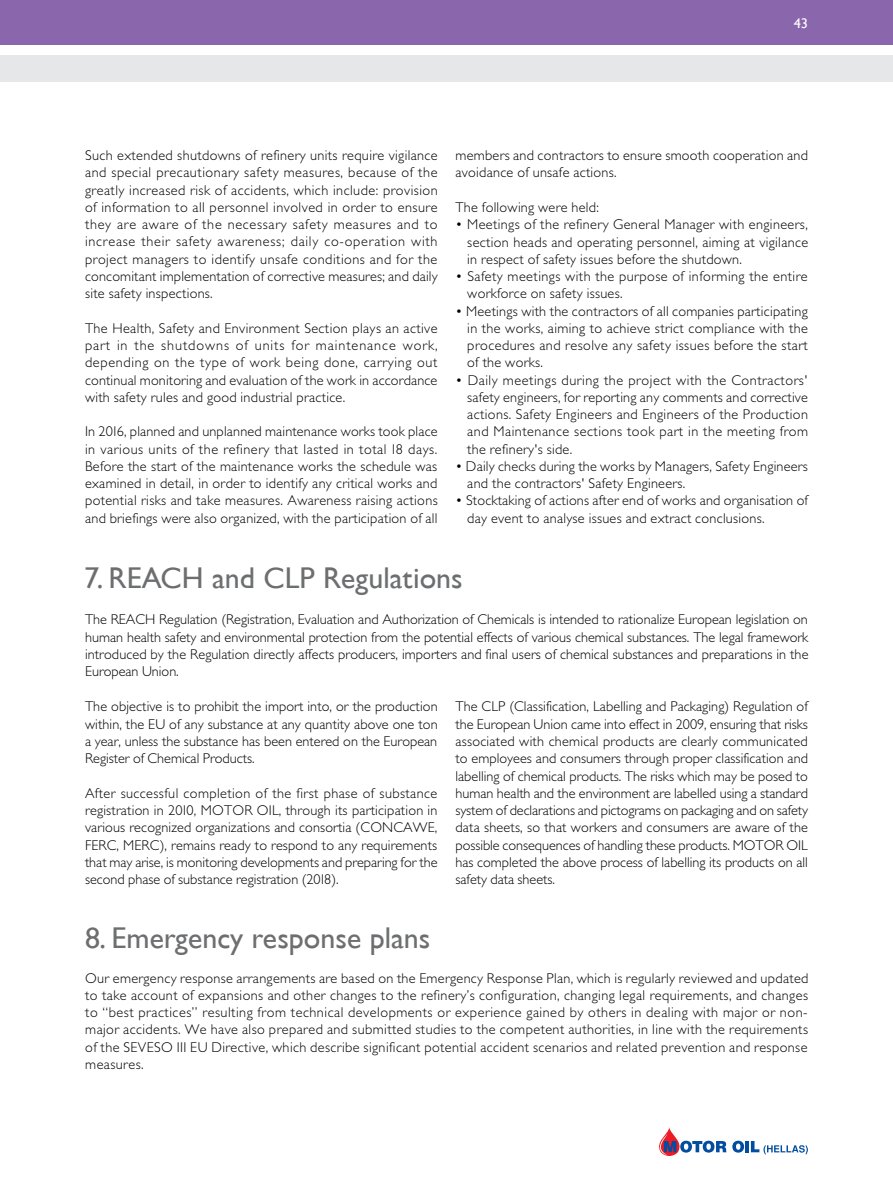
<style>
.page{position:relative;width:893px;height:1191px;background:#fff}
.page>*{position:absolute;margin:0;border:0;box-sizing:border-box;transform-origin:0 0}
.t1{font:30px "Gill Sans Hel";color:#6d6e70}
.t2{font:300 14.25px/17.2px "Gill Sans Hel";letter-spacing:.02em;color:#000;text-align:justify}
.t3{font:300 14.25px/17.2px "Gill Sans Hel";color:#000}
.t4{font:14.25px "Gill Sans Hel";color:#fff}
</style>
<div class="page">
<div style="left:0;top:55px;width:893px;height:27px;background:#e6e7e8"></div>
<div style="left:0;top:0;width:893px;height:45px;background:#8a66ac"></div>
<svg style="left:659px;top:1127px;width:67px;height:29px"></svg>
<svg style="left:732px;top:1140px;width:12px;height:12px"></svg>
<hr style="left:745px;top:1141px;width:4px;height:11px;background:#034da1">
<svg style="left:751px;top:1141px;width:57px;height:13px"></svg>
<p class="t4" style="left:794px;top:15px;width:16px">43</p>
<p class="t2" style="left:85px;top:147px;width:354px">Such extended shutdowns of refinery units require vigilance and special precautionary safety measures, because of the greatly increased risk of accidents, which include: provision of information to all personnel involved in order to ensure they are aware of the necessary safety measures and to increase their safety awareness; daily co-operation with project managers to identify unsafe conditions and for the concomitant implementation of corrective measures; and daily site safety inspections.</p>
<p class="t2" style="left:85px;top:320px;width:354px">The Health, Safety and Environment Section plays an active part in the shutdowns of units for maintenance work, depending on the type of work being done, carrying out continual monitoring and evaluation of the work in accordance with safety rules and good industrial practice.</p>
<p class="t2" style="left:85px;top:423px;width:354px">I n 2016, planned and unplanned maintenance works took place in various units of the refinery that lasted in total 18 days.<br>Before the start of the maintenance works the schedule was examined in detail, in order to identify any critical works and potential risks and take measures. Awareness raising actions and briefings were also organized, with the participation of all</p>
<p class="t2" style="left:455px;top:147px;width:354px">members and contractors to ensure smooth cooperation and avoidance of unsafe actions.</p>
<p class="t2" style="left:455px;top:199px;width:145px">The following were held:</p>
<p class="t2" style="left:467px;top:216px;width:342px;text-indent:-12px">• Meetings of the refinery General Manager with engineers, section heads and operating personnel, aiming at vigilance in respect of safety issues before the shutdown.</p>
<p class="t2" style="left:467px;top:268px;width:342px;text-indent:-12px">• Safety meetings with the purpose of informing the entire workforce on safety issues.</p>
<p class="t2" style="left:467px;top:302px;width:342px;text-indent:-12px">• Meetings with the contractors of all companies participating in the works, aiming to achieve strict compliance with the procedures and resolve any safety issues before the start of the works.</p>
<p class="t2" style="left:467px;top:371px;width:342px;text-indent:-12px">• Daily meetings during the project with the Contractors' safety engineers, for reporting any comments and corrective actions. Safety Engineers and Engineers of the Production and Maintenance sections took part in the meeting from the refinery's side.</p>
<p class="t2" style="left:467px;top:458px;width:342px;text-indent:-12px">• Daily checks during the works by Managers, Safety Engineers and the contractors' Safety Engineers.</p>
<p class="t2" style="left:467px;top:492px;width:342px;text-indent:-12px">• Stocktaking of actions after end of works and organisation of day event to analyse issues and extract conclusions.</p>
<h1 class="t1" style="left:85px;top:562px;width:379px">7. REACH and CLP Regulations</h1>
<p class="t2" style="left:85px;top:611px;width:725px">The REACH Regulation (Registration, Evaluation and Authorization of Chemicals is intended to rationalize European legislation on human health safety and environmental protection from the potential effects of various chemical substances. The legal framework introduced by the Regulation directly affects producers, importers and final users of chemical substances and preparations in the European Union.</p>
<p class="t2" style="left:85px;top:698px;width:354px">The objective is to prohibit the import into, or the production within, the EU of any substance at any quantity above one ton a year, unless the substance has been entered on the European Register of Chemical Products.</p>
<p class="t2" style="left:85px;top:784px;width:354px">After successful completion of the first phase of substance registration in 2010, MOTOR OIL, through its participation in various recognized organizations and consortia (CON CAWE, FERC, MERC), remains ready to respond to any requirements that may arise, is monitoring developments and preparing for the second phase of substance registration (2018).</p>
<p class="t3" style="left:455px;top:698px;width:354px">The CLP (Classification, Labelling and Packaging) Regulation of the European Union came into effect in 2009, ensuring that risks associated with chemical products are clearly communicated to employees and consumers through proper classification and labelling of chemical products. The risks which may be posed to human health and the environment are labelled using a standard system of declarations and pictograms on packaging and on safety data sheets, so that workers and consumers are aware of the possible consequences of handling these products. MOTOR OIL has completed the above process of labelling its products on all safety data sheets.</p>
<h1 class="t1" style="left:85px;top:922px;width:347px">8. Emergency response plans</h1>
<p class="t2" style="left:85px;top:969px;width:725px">Our emergency response arrangements are based on the Emergency Response Plan, which is regularly reviewed and updated to take account of expansions and other changes to the refinery’s configuration, changing legal requirements, and changes to “best practices” resulting from technical developments or experience gained by others in dealing with major or non&shy;major accidents. We have also prepared and submitted studies to the competent authorities, in line with the requirements of the SEVESO</p>
<p class="t2" style="left:177px;top:1038px;width:632px">III EU Directive, which describe significant potential accident scenarios and related prevention and response</p>
<p class="t2" style="left:85px;top:1055px;width:60px">measures.</p>
</div>
